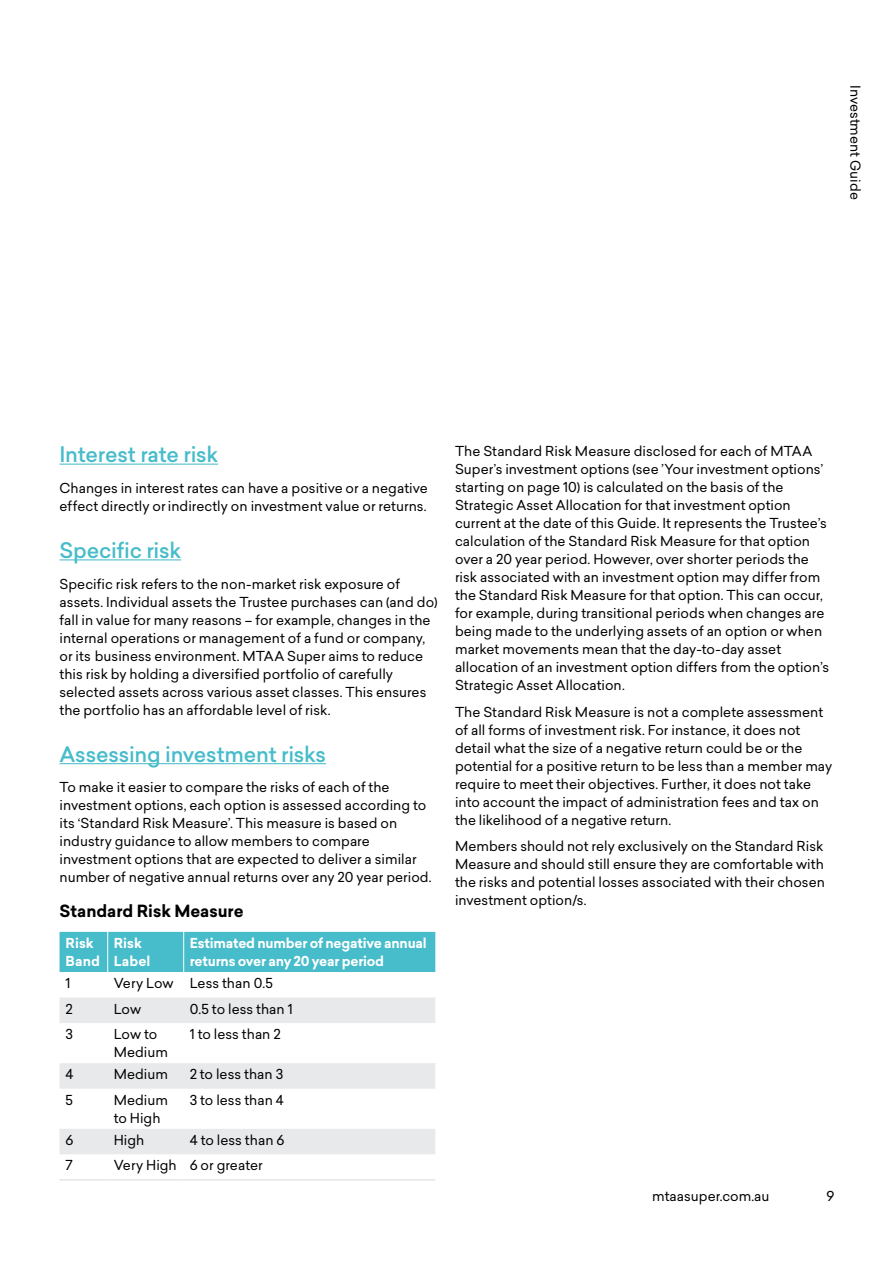
<style>
.page{position:relative;width:893px;height:1263px;background:#fff}
.page>*{position:absolute;margin:0;border:0;box-sizing:border-box;transform-origin:0 0}
._3__Subject_Header{font:500 21px "Sailec";letter-spacing:-.01em;color:#47bcca}
._3_1_Sub_Header{font:700 16.5px "Sailec";letter-spacing:-.005em;color:#000}
._4__Body_copy{font:13.5px/18px "Sailec";color:#000}
._4__Body_copy-2{font:700 13.5px/18px "Sailec";letter-spacing:-.015em;color:#fff}
._4__Body_copy-3{font:700 13.5px/18px "Sailec";letter-spacing:.005em;color:#fff}
</style>
<div class="page">
<hr style="left:60px;top:464px;width:158px;height:1px;background:#47bcca">
<hr style="left:60px;top:559px;width:121px;height:1px;background:#47bcca">
<hr style="left:60px;top:763px;width:266px;height:1px;background:#47bcca">
<div style="left:60px;top:932px;width:375px;height:40px;background:#47bcca"></div>
<svg style="left:60px;top:997px;width:375px;height:157px"></svg>
<hr style="left:107px;top:932px;width:1px;height:40px;background:#fff">
<hr style="left:183px;top:932px;width:1px;height:40px;background:#fff">
<hr style="left:60px;top:1179px;width:48px;height:1px;background:#d8dadc">
<hr style="left:108px;top:1179px;width:76px;height:1px;background:#d8dadc">
<hr style="left:184px;top:1179px;width:251px;height:1px;background:#d8dadc">
<p class="_4__Body_copy" style="left:864px;top:85px;width:116px;rotate:90deg">Investment Guide</p>
<p class="_3__Subject_Header" style="left:60px;top:440px;width:160px">Interest rate risk</p>
<p class="_4__Body_copy" style="left:60px;top:479px;width:370px">Changes in interest rates can have a positive or a negative effect directly or indirectly on investment value or returns.</p>
<p class="_3__Subject_Header" style="left:60px;top:535px;width:123px">Specific risk</p>
<p class="_4__Body_copy" style="left:60px;top:574px;width:379px">Specific risk refers to the non-market risk exposure of assets. Individual assets the Trustee purchases can (and do) fall in value for many reasons – for example, changes in the internal operations or management of a fund or company, or its business environment. MTAA Super aims to reduce this risk by holding a diversified portfolio of carefully selected assets across various asset classes. This ensures the portfolio has an affordable level of risk.</p>
<p class="_3__Subject_Header" style="left:60px;top:739px;width:268px">Assessing investment risks</p>
<p class="_4__Body_copy" style="left:60px;top:778px;width:374px">To make it easier to compare the risks of each of the investment options, each option is assessed according to its ‘Standard Risk Measure’. This measure is based on industry guidance to allow members to compare investment options that are expected to deliver a similar number of negative annual returns over any 20 year period.</p>
<p class="_3_1_Sub_Header" style="left:60px;top:899px;width:186px">Standard Risk Measure</p>
<p class="_4__Body_copy-3" style="left:66px;top:934px;width:36px">Risk<br>Band</p>
<p class="_4__Body_copy-3" style="left:114px;top:934px;width:38px">Risk<br>Label</p>
<p class="_4__Body_copy-2" style="left:190px;top:934px;width:239px">Estimated number of negative annual returns over any 20 year period</p>
<p class="_4__Body_copy" style="left:66px;top:974px;width:7px">1</p>
<p class="_4__Body_copy" style="left:114px;top:974px;width:61px">Very Low</p>
<p class="_4__Body_copy" style="left:190px;top:974px;width:85px">Less than 0.5</p>
<p class="_4__Body_copy" style="left:66px;top:999px;width:9px">2</p>
<p class="_4__Body_copy" style="left:114px;top:999px;width:29px">Low</p>
<p class="_4__Body_copy" style="left:190px;top:999px;width:105px">0.5 to less than 1</p>
<p class="_4__Body_copy" style="left:66px;top:1025px;width:9px">3</p>
<p class="_4__Body_copy" style="left:114px;top:1025px;width:56px">Low to<br>Medium</p>
<p class="_4__Body_copy" style="left:190px;top:1025px;width:93px">1 to less than 2</p>
<p class="_4__Body_copy" style="left:66px;top:1065px;width:10px">4</p>
<p class="_4__Body_copy" style="left:114px;top:1065px;width:56px">Medium</p>
<p class="_4__Body_copy" style="left:190px;top:1065px;width:95px">2 to less than 3</p>
<p class="_4__Body_copy" style="left:66px;top:1091px;width:9px">5</p>
<p class="_4__Body_copy" style="left:114px;top:1091px;width:56px">Medium to High</p>
<p class="_4__Body_copy" style="left:190px;top:1091px;width:96px">3 to less than 4</p>
<p class="_4__Body_copy" style="left:66px;top:1131px;width:9px">6</p>
<p class="_4__Body_copy" style="left:114px;top:1131px;width:32px">High</p>
<p class="_4__Body_copy" style="left:190px;top:1131px;width:96px">4 to less than 6</p>
<p class="_4__Body_copy" style="left:66px;top:1156px;width:9px">7</p>
<p class="_4__Body_copy" style="left:114px;top:1156px;width:65px">Very High</p>
<p class="_4__Body_copy" style="left:190px;top:1156px;width:75px">6 or greater</p>
<p class="_4__Body_copy" style="left:455px;top:442px;width:376px">The Standard Risk Measure disclosed for each of MTAA Super’s investment options (see ’Your investment options’ starting on page 10) is calculated on the basis of the Strategic Asset Allocation for that investment option current at the date of this Guide. It represents the Trustee’s calculation of the Standard Risk Measure for that option over a 20 year period. However, over shorter periods the risk associated with an investment option may differ from the Standard Risk Measure for that option. This can occur, for example, during transitional periods when changes are being made to the underlying assets of an option or when market movements mean that the day-to-day asset allocation of an investment option differs from the option’s Strategic Asset Allocation.</p>
<p class="_4__Body_copy" style="left:455px;top:703px;width:379px">The Standard Risk Measure is not a complete assessment of all forms of investment risk. For instance, it does not detail what the size of a negative return could be or the potential for a positive return to be less than a member may require to meet their objectives. Further, it does not take into account the impact of administration fees and tax on the likelihood of a negative return.</p>
<p class="_4__Body_copy" style="left:455px;top:837px;width:371px">Members should not rely exclusively on the Standard Risk Measure and should still ensure they are comfortable with the risks and potential losses associated with their chosen investment option/s.</p>
<p class="_4__Body_copy" style="left:652px;top:1187px;width:119px">mtaasuper.com.au</p>
<p class="_4__Body_copy" style="left:827px;top:1187px;width:9px">9</p>
</div>
